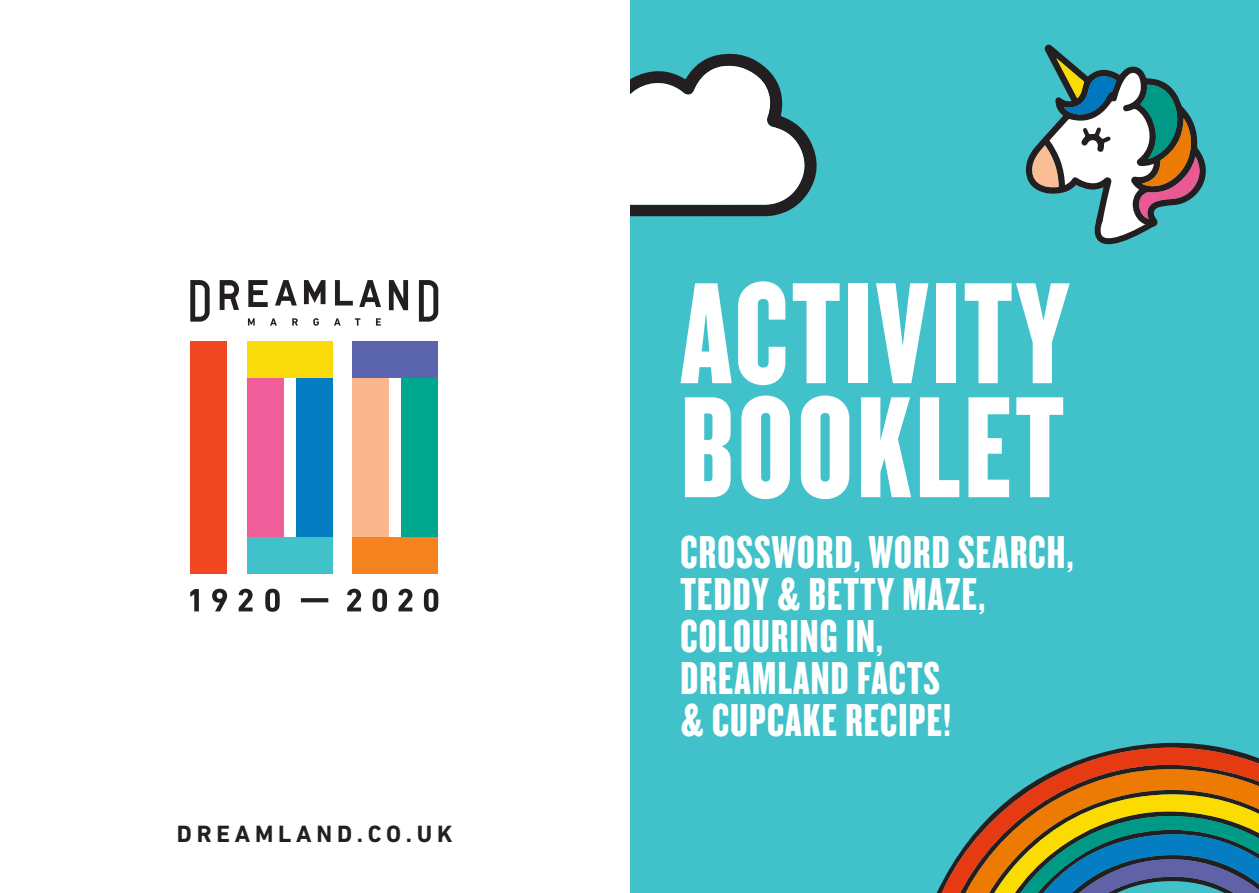
<style>
.page{position:relative;width:1259px;height:893px;background:#fff}
.page>*{position:absolute;margin:0;border:0;box-sizing:border-box;transform-origin:0 0}
.t1{font:150px "Knockout HTF68 Full Featherwt";letter-spacing:.025em;color:#fff}
.t2{font:48px "Knockout HTF68 Full Featherwt";letter-spacing:.025em;color:#fff}
.t3{font:700 24px "DIN Next LT Pro";letter-spacing:.2em;color:#231f20}
</style>
<div class="page">
<div style="left:629px;top:0;width:630px;height:893px;background:#41c1c9"></div>
<svg style="left:936px;top:742px;width:287px;height:151px"></svg>
<svg style="left:938px;top:748px;width:321px;height:145px"></svg>
<svg style="left:959px;top:766px;width:300px;height:127px;background:#777b52"></svg>
<svg style="left:1025px;top:44px;width:181px;height:201px"></svg>
<svg style="left:629px;top:52px;width:188px;height:164px"></svg>
<div style="left:190px;top:341px;width:37px;height:233px;background:#f04722"></div>
<div style="left:247px;top:378px;width:37px;height:159px;background:#f05e9a"></div>
<div style="left:296px;top:378px;width:37px;height:159px;background:#057dc2"></div>
<div style="left:352px;top:378px;width:37px;height:159px;background:#fab68f"></div>
<div style="left:401px;top:378px;width:37px;height:159px;background:#00a78f"></div>
<div style="left:247px;top:341px;width:86px;height:37px;background:#f8db08"></div>
<div style="left:352px;top:341px;width:86px;height:37px;background:#5b65ae"></div>
<div style="left:247px;top:537px;width:86px;height:37px;background:#41c1c9"></div>
<div style="left:352px;top:537px;width:86px;height:37px;background:#f58420"></div>
<svg style="left:190px;top:280px;width:20px;height:42px"></svg>
<svg style="left:419px;top:280px;width:19px;height:42px"></svg>
<svg style="left:220px;top:280px;width:19px;height:30px"></svg>
<svg style="left:248px;top:280px;width:20px;height:27px"></svg>
<svg style="left:275px;top:280px;width:22px;height:25px"></svg>
<svg style="left:304px;top:280px;width:21px;height:24px"></svg>
<svg style="left:335px;top:280px;width:18px;height:25px"></svg>
<svg style="left:359px;top:280px;width:22px;height:27px"></svg>
<svg style="left:389px;top:280px;width:19px;height:30px"></svg>
<svg style="left:248px;top:318px;width:7px;height:8px"></svg>
<svg style="left:270px;top:318px;width:7px;height:8px"></svg>
<svg style="left:292px;top:318px;width:6px;height:8px"></svg>
<svg style="left:313px;top:318px;width:6px;height:8px"></svg>
<svg style="left:334px;top:318px;width:6px;height:8px"></svg>
<svg style="left:355px;top:318px;width:5px;height:8px"></svg>
<svg style="left:376px;top:318px;width:5px;height:8px"></svg>
<svg style="left:190px;top:589px;width:9px;height:22px"></svg>
<svg style="left:212px;top:589px;width:15px;height:22px"></svg>
<svg style="left:239px;top:589px;width:13px;height:22px"></svg>
<svg style="left:265px;top:589px;width:15px;height:23px"></svg>
<svg style="left:347px;top:589px;width:14px;height:22px"></svg>
<svg style="left:372px;top:589px;width:15px;height:23px"></svg>
<svg style="left:398px;top:589px;width:14px;height:22px"></svg>
<svg style="left:424px;top:589px;width:14px;height:23px"></svg>
<svg style="left:301px;top:598px;width:27px;height:4px"></svg>
<p class="t3" style="left:177px;top:820px;width:277px">DREAMLAND.CO.UK</p>
<p class="t1" style="left:680px;top:257px;width:390px">ACTIVITY</p>
<p class="t1" style="left:680px;top:371px;width:385px">BOOKLET</p>
<p class="t2" style="left:680px;top:528px;width:394px">CROSSWORD, WORD SEARCH,</p>
<p class="t2" style="left:680px;top:570px;width:306px">TEDDY &amp; BETTY MAZE,</p>
<p class="t2" style="left:680px;top:612px;width:204px">COLOURING IN,</p>
<p class="t2" style="left:680px;top:654px;width:261px">DREAMLAND FACTS</p>
<p class="t2" style="left:680px;top:696px;width:272px">&amp; CUPCAKE RECIPE!</p>
</div>
